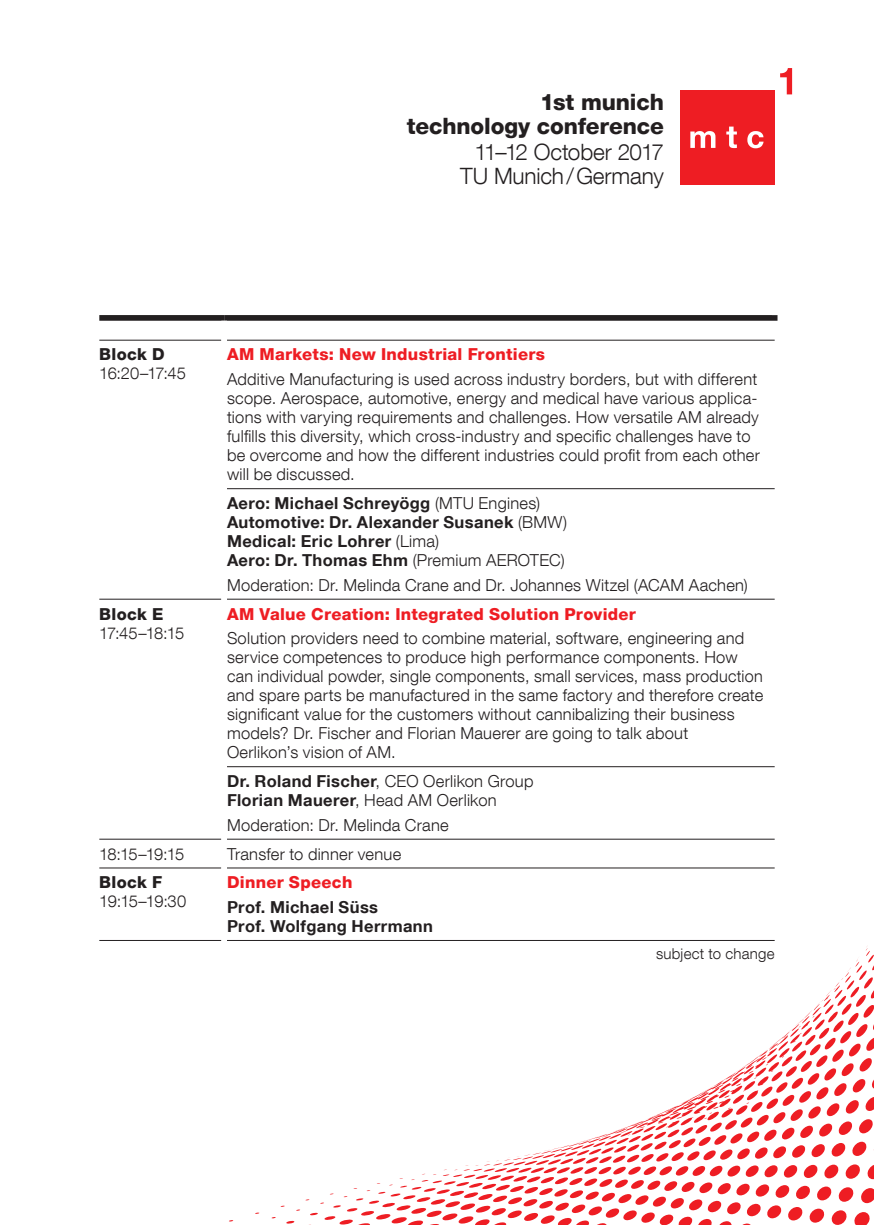
<style>
.page{position:relative;width:874px;height:1225px;background:#fff}
.page>*{position:absolute;margin:0;border:0;box-sizing:border-box;transform-origin:0 0}
.t1{font:300 22.6px/24.2px "Helvetica Neue LT Com";letter-spacing:-.005em;color:#231f20;text-align:right}
.t2{font:800 22.6px/23.4px "Helvetica Neue LT Com";letter-spacing:-.005em;color:#231f20;text-align:right}
.t3{font:300 16.4px/19px "Helvetica Neue LT Com";letter-spacing:.015em;color:#231f20}
.t4{font:700 16.4px/19px "Helvetica Neue LT Com";letter-spacing:.025em;color:#231f20}
.t5{font:800 16.4px "Helvetica Neue LT Com";letter-spacing:.015em;color:#ee1d23}
.t6{font:800 16.4px "Helvetica Neue LT Com";letter-spacing:.015em;color:#231f20}
.t7{font:300 15px "Helvetica Neue LT Com";letter-spacing:.015em;color:#231f20}
.s1{font-weight:300}
.s2{font-weight:700}
</style>
<div class="page">
<div style="left:679px;top:90px;width:95px;height:94px;background:#ee1d23"></div>
<svg style="left:690px;top:131px;width:25px;height:17px"></svg>
<svg style="left:726px;top:127px;width:10px;height:21px"></svg>
<svg style="left:747px;top:131px;width:16px;height:17px"></svg>
<svg style="left:780px;top:68px;width:11px;height:26px"></svg>
<div style="left:99px;top:315px;width:125px;height:6px;background:#231f20"></div>
<div style="left:224px;top:315px;width:553px;height:6px;background:#231f20"></div>
<hr style="left:99px;top:340px;width:122px;height:1px;background:#231f20">
<hr style="left:227px;top:340px;width:547px;height:1px;background:#231f20">
<hr style="left:227px;top:488px;width:547px;height:1px;background:#231f20">
<hr style="left:99px;top:599px;width:122px;height:1px;background:#231f20">
<hr style="left:227px;top:599px;width:547px;height:1px;background:#231f20">
<svg style="left:99px;top:766px;width:774px;height:459px"></svg>
<h1 class="t2" style="left:406px;top:91px;width:258px">1st munich<br>technology conference</h1>
<h1 class="t1" style="left:460px;top:139px;width:205px">11–12 October 2017<br>TU Munich/Germany</h1>
<p class="t6" style="left:99px;top:345px;width:67px">Block D</p>
<p class="t3" style="left:99px;top:364px;width:88px">16:20–17:45</p>
<p class="t6" style="left:99px;top:604px;width:66px">Block E</p>
<p class="t3" style="left:99px;top:623px;width:86px">17:45–18:15</p>
<p class="t5" style="left:227px;top:345px;width:319px">AM Markets: New Industrial Frontiers</p>
<p class="t3" style="left:227px;top:369px;width:534px">Additive Manufacturing is used across industry borders, but with different scope. Aerospace, automotive, energy and medical have various applica&shy;tions with varying requirements and challenges. How versatile AM already fulfills this diversity, which cross-industry and specific challenges have to be overcome and how the different industries could profit from each other will be discussed.</p>
<p class="t4" style="left:227px;top:493px;width:341px">Aero: Michael Schreyögg <span class="s1">(MTU Engines)<br></span>Automotive: Dr. Alexander Susanek <span class="s1">(BMW)<br></span>Medical: Eric Lohrer <span class="s1">(Lima)<br></span>Aero: Dr. Thomas Ehm <span class="s1">(Premium AEROTEC)</span></p>
<p class="t3" style="left:227px;top:575px;width:522px">Moderation: Dr. Melinda Crane and Dr. Johannes Witzel (ACAM Aachen)</p>
<p class="t5" style="left:227px;top:604px;width:410px">AM Value Creation: Integrated Solution Provider</p>
<p class="t3" style="left:227px;top:628px;width:537px">Solution providers need to combine material, software, engineering and service competences to produce high performance components. How can individual powder, single components, small services, mass production and spare parts be manufactured in the same factory and therefore create significant value for the customers without cannibalizing their business models? Dr. Fischer and Florian Mauerer are going to talk about Oerlikon’s vision of AM.</p>
<p class="t3" style="left:227px;top:771px;width:308px"><span class="s2">Dr. Roland Fischer</span>, CEO Oerlikon Group<br><span class="s2">Florian Mauerer</span>, Head AM Oerlikon</p>
<p class="t3" style="left:227px;top:815px;width:223px">Moderation: Dr. Melinda Crane</p>
<p class="t3" style="left:99px;top:844px;width:87px">18:15–19:15</p>
<p class="t3" style="left:227px;top:844px;width:176px">Transfer to dinner venue</p>
<p class="t6" style="left:99px;top:872px;width:64px">Block F</p>
<p class="t3" style="left:99px;top:891px;width:88px">19:15–19:30</p>
<p class="t5" style="left:227px;top:872px;width:127px">Dinner Speech</p>
<p class="t4" style="left:227px;top:897px;width:207px">Prof. Michael Süss<br>Prof. Wolfgang Herrmann</p>
<p class="t7" style="left:655px;top:944px;width:120px">subject to change</p>
</div>
